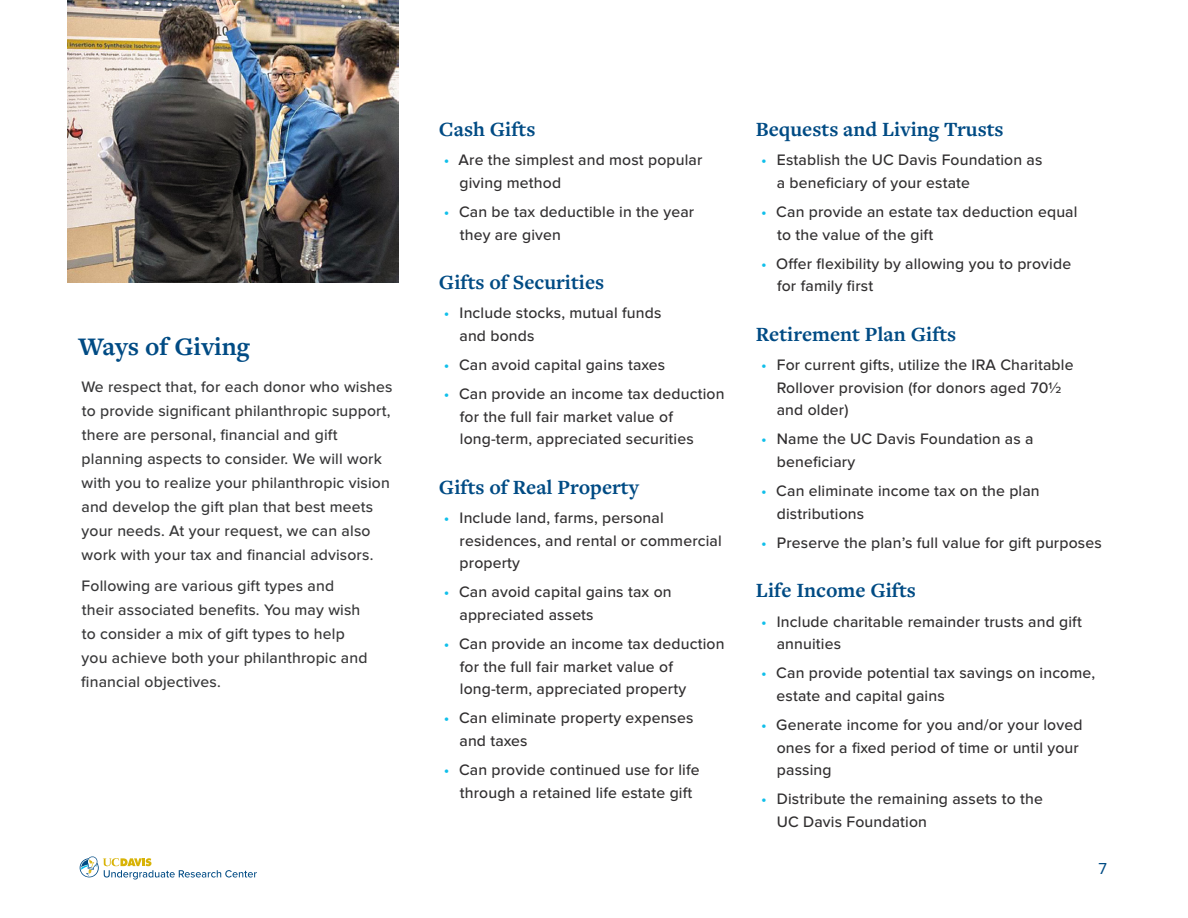
<style>
.page{position:relative;width:1188px;height:918px;background:#fff}
.page>*{position:absolute;margin:0;border:0;box-sizing:border-box;transform-origin:0 0}
.header1{font:700 26.25px "Freight Text Pro";color:#004b84}
.header2{font:700 21px "Freight Text Pro";color:#004b84}
.t1{font:16.5px "Proxima Nova";color:#004b84}
.t2{font:500 15.75px/22.5px "Proxima Nova";letter-spacing:.01em;color:#312f30}
.text-body{font:500 15.75px/24px "Proxima Nova";letter-spacing:.01em;color:#373738}
.s1{color:#10bfea}
</style>
<div class="page">
<svg style="left:80px;top:856px;width:177px;height:24px"></svg>
<img style="left:68px;top:0;width:330px;height:283px">
<p class="header1" style="left:79px;top:329px;width:173px">Ways of Giving</p>
<p class="text-body" style="left:81px;top:376px;width:313px">We respect that, for each donor who wishes to provide significant philanthropic support, there are personal, financial and gift planning aspects to consider. We will work with you to realize your philanthropic vision and develop the gift plan that best meets your needs. At your request, we can also work with your tax and financial advisors.</p>
<p class="text-body" style="left:81px;top:574px;width:288px">Following are various gift types and their associated benefits. You may wish to consider a mix of gift types to help you achieve both your philanthropic and financial objectives.</p>
<p class="header2" style="left:439px;top:115px;width:98px">Cash Gifts</p>
<p class="t2" style="left:460px;top:149px;width:244px;text-indent:-16px"><span class="s1">•</span> Are the simplest and most popular giving method</p>
<p class="t2" style="left:460px;top:201px;width:236px;text-indent:-16px"><span class="s1">•</span> Can be tax deductible in the year they are given</p>
<p class="header2" style="left:439px;top:268px;width:167px">Gifts of Securities</p>
<p class="t2" style="left:459px;top:302px;width:203px;text-indent:-16px"><span class="s1">•</span> Include stocks, mutual funds and bonds</p>
<p class="t2" style="left:444px;top:354px;width:223px"><span class="s1">•</span> Can avoid capital gains taxes</p>
<p class="t2" style="left:460px;top:383px;width:266px;text-indent:-16px"><span class="s1">•</span> Can provide an income tax deduction for the full fair market value of long-term, appreciated securities</p>
<p class="header2" style="left:439px;top:473px;width:201px">Gifts of Real Property</p>
<p class="t2" style="left:460px;top:507px;width:264px;text-indent:-16px"><span class="s1">•</span> Include land, farms, personal residences, and rental or commercial property</p>
<p class="t2" style="left:459px;top:581px;width:214px;text-indent:-16px"><span class="s1">•</span> Can avoid capital gains tax on appreciated assets</p>
<p class="t2" style="left:460px;top:633px;width:266px;text-indent:-16px"><span class="s1">•</span> Can provide an income tax deduction for the full fair market value of long-term, appreciated property</p>
<p class="t2" style="left:459px;top:707px;width:236px;text-indent:-16px"><span class="s1">•</span> Can eliminate property expenses and taxes</p>
<p class="t2" style="left:444px;top:759px;width:257px;text-align:center"><span class="s1">•</span> Can provide continued use for life through a retained life estate gift</p>
<p class="header2" style="left:756px;top:115px;width:249px">Bequests and Living Trusts</p>
<p class="t2" style="left:777px;top:149px;width:267px;text-indent:-16px"><span class="s1">•</span> Establish the UC Davis Foundation as a beneficiary of your estate</p>
<p class="t2" style="left:777px;top:201px;width:302px;text-indent:-16px"><span class="s1">•</span> Can provide an estate tax deduction equal to the value of the gift</p>
<p class="t2" style="left:777px;top:253px;width:296px;text-indent:-16px"><span class="s1">•</span> Offer flexibility by allowing you to provide for family first</p>
<p class="header2" style="left:756px;top:320px;width:202px">Retirement Plan Gifts</p>
<p class="t2" style="left:777px;top:354px;width:298px;text-indent:-16px"><span class="s1">•</span> For current gifts, utilize the IRA Charitable<br>Rollover provision (for donors aged 70½ and older)</p>
<p class="t2" style="left:777px;top:428px;width:258px;text-indent:-16px"><span class="s1">•</span> Name the UC Davis Foundation as a beneficiary</p>
<p class="t2" style="left:777px;top:480px;width:265px;text-indent:-16px"><span class="s1">•</span> Can eliminate income tax on the plan distributions</p>
<p class="t2" style="left:761px;top:532px;width:342px"><span class="s1">•</span> Preserve the plan’s full value for gift purposes</p>
<p class="header2" style="left:756px;top:577px;width:162px">Life Income Gifts</p>
<p class="t2" style="left:777px;top:611px;width:307px;text-indent:-16px"><span class="s1">•</span> Include charitable remainder trusts and gift annuities</p>
<p class="t2" style="left:777px;top:662px;width:320px;text-indent:-15px"><span class="s1">•</span> Can provide potential tax savings on income, estate and capital gains</p>
<p class="t2" style="left:777px;top:714px;width:307px;text-indent:-16px"><span class="s1">•</span> Generate income for you and/or your loved ones for a fixed period of time or until your passing</p>
<p class="t2" style="left:777px;top:788px;width:268px;text-indent:-16px"><span class="s1">•</span> Distribute the remaining assets to the<br>UC Davis Foundation</p>
<p class="t1" style="left:1099px;top:859px;width:10px">7</p>
</div>
